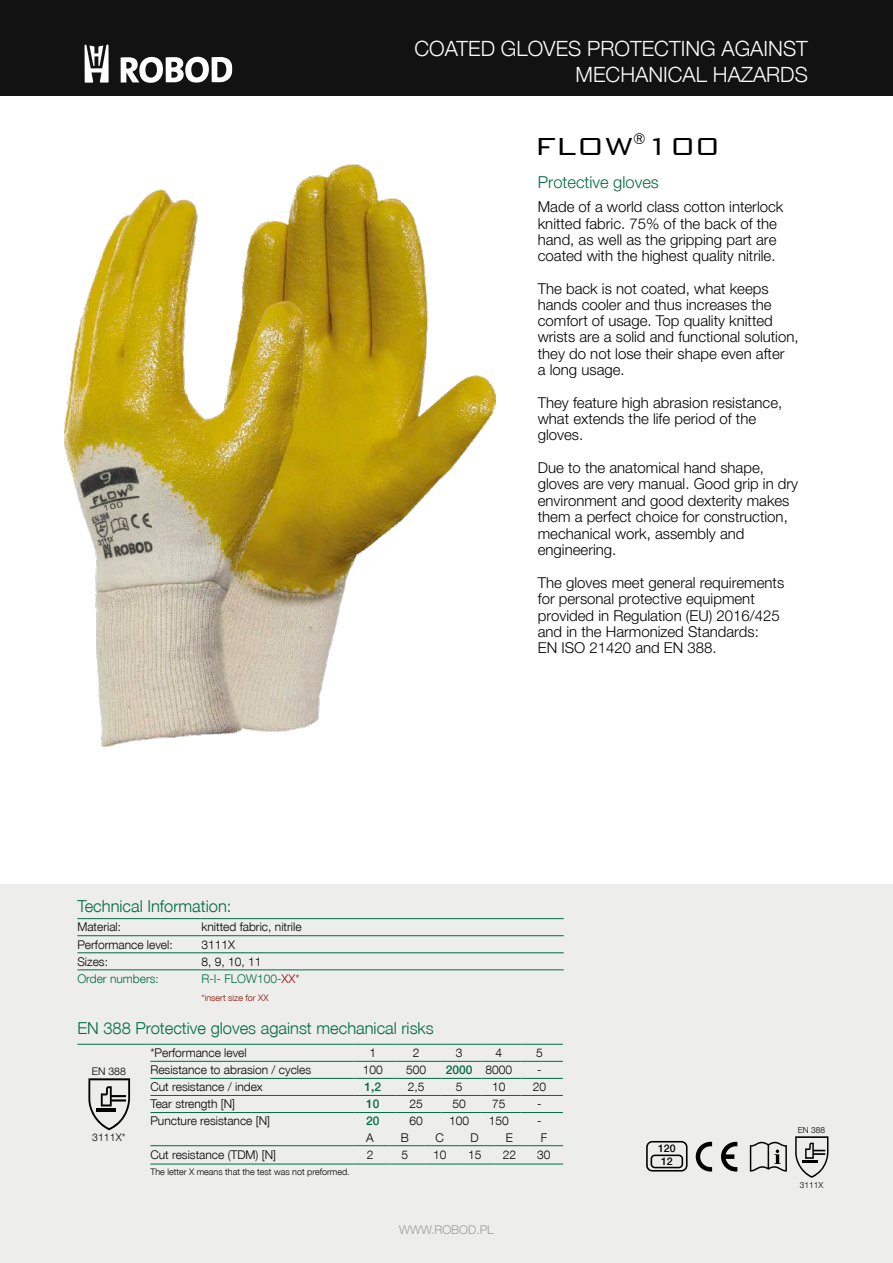
<style>
.page{position:relative;width:893px;height:1263px;background:#fff}
.page>*{position:absolute;margin:0;border:0;box-sizing:border-box;transform-origin:0 0}
.t1{font:300 33px "Bank Gothic BT";color:#000}
.t2{font:300 21px/25.2px "Helvetica Neue CE";color:#fff;text-align:right}
.t3{font:300 16.5px "Helvetica Neue CE";color:#006b42}
.t4{font:300 16.5px "Helvetica Neue LT Pro";color:#006b42}
.t5{font:300 15px/16.2px "Helvetica Neue LT Pro";color:#000}
.t6{font:300 12px "Helvetica Neue CE";color:#000}
.t7{font:300 12px "Helvetica Neue CE";color:#006b42}
.t8{font:500 12px "Helvetica Neue CE";color:#006b42}
.t9{font:300 12px "Helvetica Neue CE";color:#9c9c9c}
.t10{font:300 10.5px "Helvetica Neue CE";color:#000}
.t11{font:500 10.5px/12.6px "Helvetica Neue CE";color:#000}
.t12{font:300 9px "Helvetica Neue CE";color:#000}
.t13{font:300 9px "Helvetica Neue CE";color:#890e01}
.t14{font:300 8.4px "Helvetica Neue CE";color:#000}
.s1{color:#890e01}
.s2{font-weight:300;color:#000}
</style>
<div class="page">
<div style="left:0;top:884px;width:892px;height:379px;background:#ededec"></div>
<div style="left:0;top:0;width:893px;height:96px;background:#121212"></div>
<svg style="left:121px;top:57px;width:111px;height:26px"></svg>
<svg style="left:84px;top:45px;width:25px;height:38px"></svg>
<img style="left:65px;top:165px;width:431px;height:581px">
<hr style="left:77px;top:918px;width:125px;height:1px;background:#006b42">
<hr style="left:202px;top:918px;width:362px;height:1px;background:#006b42">
<hr style="left:77px;top:935px;width:125px;height:1px;background:#006b42">
<hr style="left:202px;top:935px;width:362px;height:1px;background:#006b42">
<hr style="left:77px;top:952px;width:125px;height:1px;background:#006b42">
<hr style="left:202px;top:952px;width:362px;height:1px;background:#006b42">
<hr style="left:77px;top:969px;width:125px;height:1px;background:#006b42">
<hr style="left:202px;top:969px;width:362px;height:1px;background:#006b42">
<hr style="left:77px;top:1044px;width:73px;height:1px;background:#006b42">
<hr style="left:150px;top:1044px;width:204px;height:1px;background:#006b42">
<hr style="left:354px;top:1044px;width:41px;height:1px;background:#006b42">
<hr style="left:395px;top:1044px;width:46px;height:1px;background:#006b42">
<hr style="left:441px;top:1044px;width:40px;height:1px;background:#006b42">
<hr style="left:481px;top:1044px;width:39px;height:1px;background:#006b42">
<hr style="left:520px;top:1044px;width:43px;height:1px;background:#006b42">
<hr style="left:150px;top:1061px;width:204px;height:1px;background:#006b42">
<hr style="left:354px;top:1061px;width:41px;height:1px;background:#006b42">
<hr style="left:395px;top:1061px;width:46px;height:1px;background:#006b42">
<hr style="left:441px;top:1061px;width:40px;height:1px;background:#006b42">
<hr style="left:481px;top:1061px;width:39px;height:1px;background:#006b42">
<hr style="left:520px;top:1061px;width:43px;height:1px;background:#006b42">
<hr style="left:150px;top:1078px;width:204px;height:1px;background:#006b42">
<hr style="left:354px;top:1078px;width:41px;height:1px;background:#006b42">
<hr style="left:395px;top:1078px;width:46px;height:1px;background:#006b42">
<hr style="left:441px;top:1078px;width:40px;height:1px;background:#006b42">
<hr style="left:481px;top:1078px;width:39px;height:1px;background:#006b42">
<hr style="left:520px;top:1078px;width:43px;height:1px;background:#006b42">
<hr style="left:150px;top:1095px;width:204px;height:1px;background:#006b42">
<hr style="left:354px;top:1095px;width:41px;height:1px;background:#006b42">
<hr style="left:395px;top:1095px;width:46px;height:1px;background:#006b42">
<hr style="left:441px;top:1095px;width:40px;height:1px;background:#006b42">
<hr style="left:481px;top:1095px;width:39px;height:1px;background:#006b42">
<hr style="left:520px;top:1095px;width:43px;height:1px;background:#006b42">
<hr style="left:150px;top:1112px;width:204px;height:1px;background:#006b42">
<hr style="left:354px;top:1112px;width:41px;height:1px;background:#006b42">
<hr style="left:395px;top:1112px;width:46px;height:1px;background:#006b42">
<hr style="left:441px;top:1112px;width:40px;height:1px;background:#006b42">
<hr style="left:481px;top:1112px;width:39px;height:1px;background:#006b42">
<hr style="left:520px;top:1112px;width:43px;height:1px;background:#006b42">
<hr style="left:150px;top:1145px;width:205px;height:1px;background:#006b42">
<hr style="left:355px;top:1145px;width:35px;height:1px;background:#006b42">
<hr style="left:390px;top:1145px;width:34px;height:1px;background:#006b42">
<hr style="left:424px;top:1145px;width:35px;height:1px;background:#006b42">
<hr style="left:459px;top:1145px;width:35px;height:1px;background:#006b42">
<hr style="left:494px;top:1145px;width:35px;height:1px;background:#006b42">
<hr style="left:529px;top:1145px;width:34px;height:1px;background:#006b42">
<hr style="left:150px;top:1164px;width:205px;height:1px;background:#006b42">
<hr style="left:355px;top:1164px;width:35px;height:1px;background:#006b42">
<hr style="left:390px;top:1164px;width:34px;height:1px;background:#006b42">
<hr style="left:424px;top:1164px;width:35px;height:1px;background:#006b42">
<hr style="left:459px;top:1164px;width:35px;height:1px;background:#006b42">
<hr style="left:494px;top:1164px;width:35px;height:1px;background:#006b42">
<hr style="left:529px;top:1164px;width:34px;height:1px;background:#006b42">
<svg style="left:88px;top:1078px;width:42px;height:52px"></svg>
<svg style="left:696px;top:1142px;width:16px;height:29px"></svg>
<svg style="left:721px;top:1142px;width:16px;height:29px"></svg>
<svg style="left:750px;top:1142px;width:37px;height:29px"></svg>
<svg style="left:795px;top:1136px;width:34px;height:42px"></svg>
<svg style="left:646px;top:1141px;width:41px;height:30px"></svg>
<h2 class="t2" style="left:414px;top:36px;width:395px">COATED GLOVES PROTECTING AGAINST<br>MECHANICAL HAZARDS</h2>
<h1 class="t1" style="left:535px;top:128px;width:187px">FLOW<sup>®</sup>100</h1>
<p class="t4" style="left:538px;top:172px;width:123px">Protective gloves</p>
<p class="t5" style="left:538px;top:199px;width:247px">Made of a world class cotton interlock knitted fabric. 75% of the back of the hand, as well as the gripping part are coated with the highest quality nitrile.</p>
<p class="t5" style="left:538px;top:280px;width:262px">The back is not coated, what keeps hands cooler and thus increases the comfort of usage. Top quality knitted wrists are a solid and functional solution, they do not lose their shape even after<br>a long usage.</p>
<p class="t5" style="left:538px;top:394px;width:246px">They feature high abrasion resistance, what extends the life period of the gloves.</p>
<p class="t5" style="left:538px;top:459px;width:262px">Due to the anatomical hand shape, gloves are very manual. Good grip in dry environment and good dexterity makes them a perfect choice for construction, mechanical work, assembly and engineering.</p>
<p class="t5" style="left:538px;top:574px;width:248px">The gloves meet general requirements for personal protective equipment provided in Regulation (EU) 2016/425 and in the Harmonized Standards:<br>EN ISO 21420 and EN 388.</p>
<p class="t3" style="left:77px;top:896px;width:156px">Technical Information:</p>
<p class="t6" style="left:77px;top:920px;width:45px">Material:</p>
<p class="t6" style="left:202px;top:920px;width:102px">knitted fabric, nitrile</p>
<p class="t6" style="left:77px;top:937px;width:97px">Performance level:</p>
<p class="t6" style="left:202px;top:937px;width:35px">3111X</p>
<p class="t6" style="left:77px;top:954px;width:32px">Sizes:</p>
<p class="t6" style="left:202px;top:954px;width:62px">8, 9, 10, 11</p>
<p class="t7" style="left:77px;top:971px;width:83px">Order numbers:</p>
<p class="t7" style="left:202px;top:971px;width:100px">R-I- FLOW100-<span class="s1">XX*</span></p>
<p class="t13" style="left:202px;top:993px;width:69px">*insert size for XX</p>
<p class="t3" style="left:77px;top:1018px;width:358px">EN 388 Protective gloves against mechanical risks</p>
<p class="t6" style="left:150px;top:1045px;width:98px">*Performance level</p>
<p class="t6" style="left:369px;top:1045px;width:8px">1</p>
<p class="t6" style="left:413px;top:1045px;width:8px">2</p>
<p class="t6" style="left:456px;top:1045px;width:8px">3</p>
<p class="t6" style="left:495px;top:1045px;width:8px">4</p>
<p class="t6" style="left:536px;top:1045px;width:8px">5</p>
<p class="t6" style="left:150px;top:1062px;width:162px">Resistance to abrasion / cycles</p>
<p class="t6" style="left:363px;top:1062px;width:22px">100</p>
<p class="t6" style="left:406px;top:1062px;width:22px">500</p>
<p class="t8" style="left:446px;top:1062px;width:68px">2000 <span class="s2">8000</span></p>
<p class="t6" style="left:537px;top:1062px;width:6px">-</p>
<p class="t6" style="left:150px;top:1080px;width:114px">Cut resistance / index</p>
<p class="t8" style="left:364px;top:1080px;width:18px">1,2</p>
<p class="t6" style="left:408px;top:1080px;width:18px">2,5</p>
<p class="t6" style="left:456px;top:1080px;width:8px">5</p>
<p class="t6" style="left:492px;top:1080px;width:15px">10</p>
<p class="t6" style="left:533px;top:1080px;width:15px">20</p>
<p class="t6" style="left:150px;top:1097px;width:86px">Tear strength [N]</p>
<p class="t8" style="left:366px;top:1097px;width:15px">10</p>
<p class="t6" style="left:409px;top:1097px;width:15px">25</p>
<p class="t6" style="left:452px;top:1097px;width:15px">50</p>
<p class="t6" style="left:492px;top:1097px;width:15px">75</p>
<p class="t6" style="left:537px;top:1097px;width:6px">-</p>
<p class="t6" style="left:150px;top:1114px;width:121px">Puncture resistance [N]</p>
<p class="t8" style="left:366px;top:1114px;width:15px">20</p>
<p class="t6" style="left:409px;top:1114px;width:15px">60</p>
<p class="t6" style="left:449px;top:1114px;width:22px">100</p>
<p class="t6" style="left:489px;top:1114px;width:22px">150</p>
<p class="t6" style="left:537px;top:1114px;width:6px">-</p>
<p class="t6" style="left:366px;top:1131px;width:9px">A</p>
<p class="t6" style="left:401px;top:1131px;width:10px">B</p>
<p class="t6" style="left:436px;top:1131px;width:10px">C</p>
<p class="t6" style="left:471px;top:1131px;width:10px">D</p>
<p class="t6" style="left:506px;top:1131px;width:9px">E</p>
<p class="t6" style="left:541px;top:1131px;width:8px">F</p>
<p class="t6" style="left:150px;top:1147px;width:127px">Cut resistance (TDM) [N]</p>
<p class="t6" style="left:367px;top:1147px;width:8px">2</p>
<p class="t6" style="left:402px;top:1147px;width:8px">5</p>
<p class="t6" style="left:433px;top:1147px;width:15px">10</p>
<p class="t6" style="left:468px;top:1147px;width:15px">15</p>
<p class="t6" style="left:503px;top:1147px;width:15px">22</p>
<p class="t6" style="left:537px;top:1147px;width:15px">30</p>
<p class="t12" style="left:150px;top:1166px;width:201px">The letter X means that the test was not preformed.</p>
<p class="t10" style="left:92px;top:1064px;width:36px">EN 388</p>
<p class="t10" style="left:92px;top:1131px;width:35px">3111X*</p>
<p class="t9" style="left:399px;top:1222px;width:96px">WWW.ROBOD.PL</p>
<p class="t11" style="left:658px;top:1142px;width:19px">120<br>12</p>
<p class="t14" style="left:798px;top:1125px;width:29px">EN 388</p>
<p class="t14" style="left:800px;top:1180px;width:25px">3111X</p>
</div>
